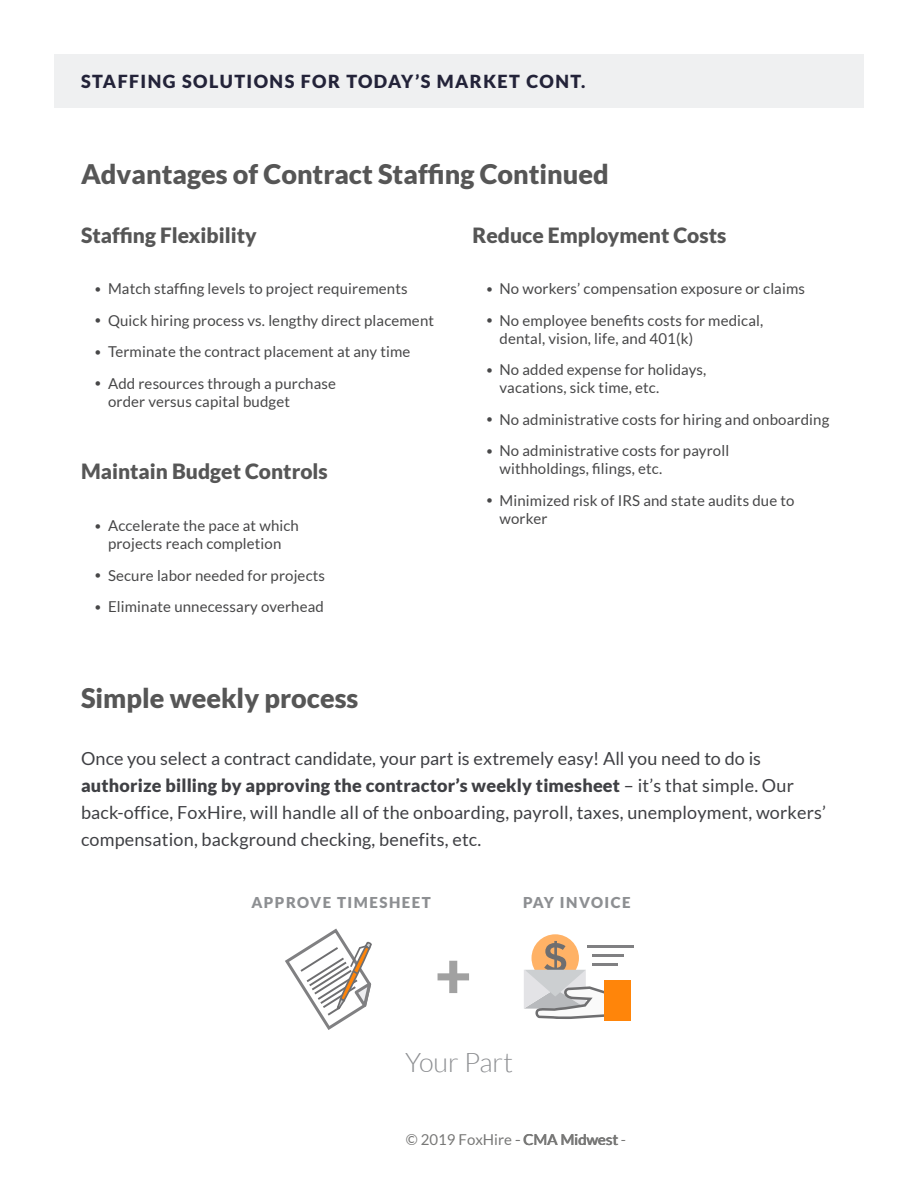
<style>
.page{position:relative;width:918px;height:1188px;background:#fff}
.page>*{position:absolute;margin:0;border:0;box-sizing:border-box;transform-origin:0 0}
.t1{font:900 63.6px "Lato";color:#a1a1a1}
.body{font:900 27px "Lato";color:#565656}
.sub-list{font:300 27px "Lato";color:#8d8f92}
.sub-title{font:900 21px "Lato";color:#565656}
.body-2{font:18px/27px "Lato";letter-spacing:.01em;color:#3f4044}
.t2{font:900 18px "Lato";letter-spacing:.08em;color:#232339}
.t3{font:15px/18px "Lato";letter-spacing:.01em;color:#474748}
.t4{font:15px "Lato";color:#787877}
.sub-list-2{font:900 15px "Lato";letter-spacing:.1em;color:#8d8f92}
.s1{font-size:12px}
.s2{font-weight:900}
</style>
<div class="page">
<div style="left:54px;top:54px;width:810px;height:54px;background:#eff0f1"></div>
<div style="left:532px;top:934px;width:47px;height:48px;background:#ffb266;border-radius:50%"></div>
<svg style="left:285px;top:928px;width:87px;height:102px"></svg>
<hr style="left:587px;top:945px;width:46px;height:3px;background:#808082">
<hr style="left:592px;top:954px;width:31px;height:3px;background:#808082">
<hr style="left:592px;top:964px;width:25px;height:2px;background:#808082">
<svg style="left:524px;top:941px;width:83px;height:78px"></svg>
<div style="left:604px;top:981px;width:27px;height:40px;background:#ff850a"></div>
<p class="t2" style="left:81px;top:71px;width:506px">STAFFING SOLUTIONS FOR TODAY’S MARKET CONT.</p>
<p class="body" style="left:81px;top:158px;width:529px">Advantages of Contract Staffing Continued</p>
<p class="sub-title" style="left:81px;top:223px;width:177px">Staffing Flexibility</p>
<p class="t3" style="left:94px;top:280px;width:315px"><span class="s1">•</span> Match staffing levels to project requirements</p>
<p class="t3" style="left:94px;top:311px;width:341px"><span class="s1">•</span> Quick hiring process vs. lengthy direct placement</p>
<p class="t3" style="left:94px;top:343px;width:317px"><span class="s1">•</span> Terminate the contract placement at any time</p>
<p class="t3" style="left:108px;top:374px;width:229px;text-indent:-14px"><span class="s1">•</span> Add resources through a purchase order versus capital budget</p>
<p class="sub-title" style="left:472px;top:223px;width:255px">Reduce Employment Costs</p>
<p class="t3" style="left:486px;top:280px;width:321px"><span class="s1">•</span> No workers’ compensation exposure or claims</p>
<p class="t3" style="left:500px;top:311px;width:265px;text-indent:-14px"><span class="s1">•</span> No employee benefits costs for medical, dental, vision, life, and 401(k)</p>
<p class="t3" style="left:500px;top:361px;width:208px;text-indent:-14px"><span class="s1">•</span> No added expense for holidays, vacations, sick time, etc.</p>
<p class="t3" style="left:486px;top:410px;width:345px"><span class="s1">•</span> No administrative costs for hiring and onboarding</p>
<p class="t3" style="left:500px;top:442px;width:231px;text-indent:-14px"><span class="s1">•</span> No administrative costs for payroll withholdings, filings, etc.</p>
<p class="t3" style="left:500px;top:491px;width:297px;text-indent:-14px"><span class="s1">•</span> Minimized risk of IRS and state audits due to worker</p>
<p class="sub-title" style="left:81px;top:459px;width:248px">Maintain Budget Controls</p>
<p class="t3" style="left:94px;top:517px;width:206px;text-align:center"><span class="s1">•</span> Accelerate the pace at which projects reach completion</p>
<p class="t3" style="left:94px;top:566px;width:232px"><span class="s1">•</span> Secure labor needed for projects</p>
<p class="t3" style="left:94px;top:598px;width:231px"><span class="s1">•</span> Eliminate unnecessary overhead</p>
<p class="body" style="left:81px;top:682px;width:279px">Simple weekly process</p>
<p class="body-2" style="left:81px;top:745px;width:746px">Once you select a contract candidate, your part is extremely easy! All you need to do is <span class="s2">authorize billing by approving the contractor’s weekly timesheet</span> – it’s that simple. Our back-office, FoxHire, will handle all of the onboarding, payroll, taxes, unemployment, workers’ compensation, background checking, benefits, etc.</p>
<p class="sub-list-2" style="left:251px;top:894px;width:181px">APPROVE TIMESHEET</p>
<p class="sub-list-2" style="left:523px;top:894px;width:109px">PAY INVOICE</p>
<h1 class="t1" style="left:435px;top:938px;width:38px">+</h1>
<p class="sub-list" style="left:405px;top:1048px;width:109px">Your Part</p>
<p class="t4" style="left:523px;top:1131px;width:104px">CMA Midwest -</p>
<p class="t4" style="left:406px;top:1131px;width:201px">© 2019 FoxHire - C A i we</p>
</div>
